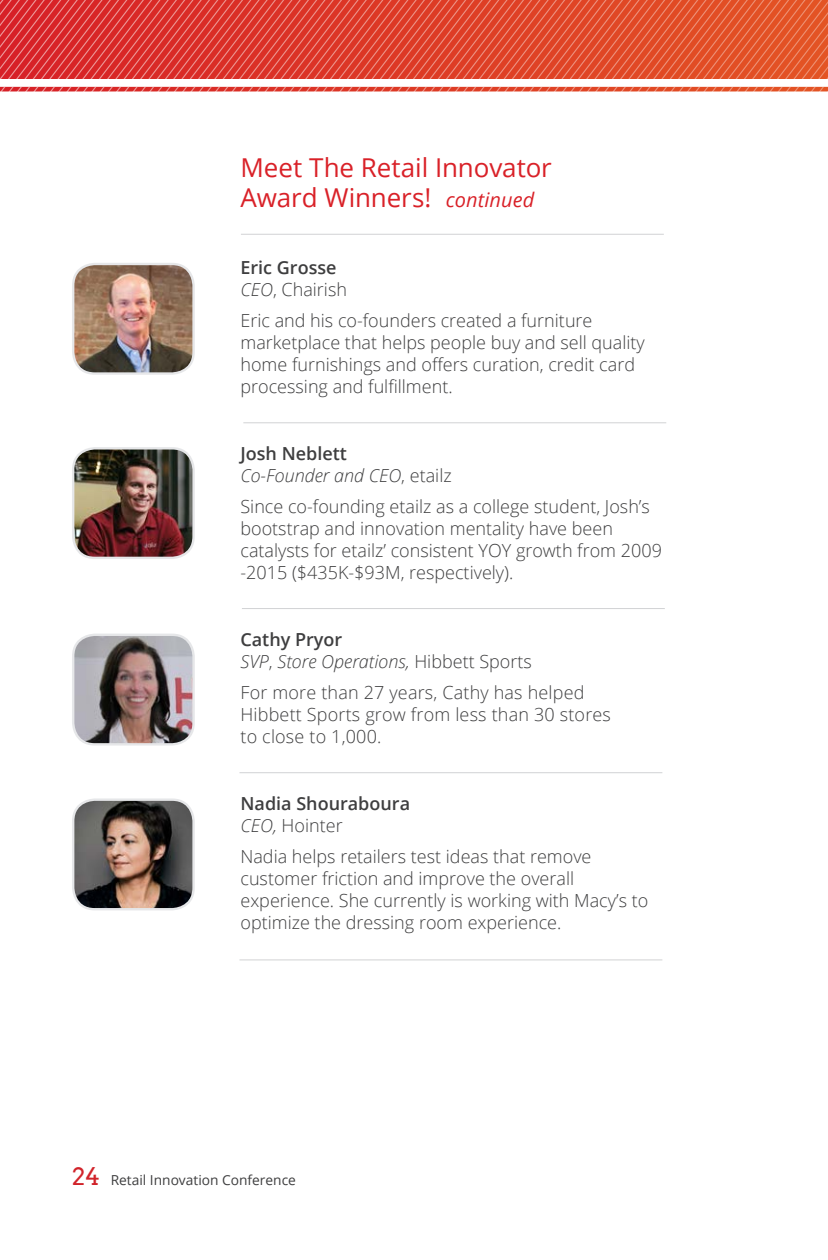
<style>
.page{position:relative;width:828px;height:1260px;background:#fff}
.page>*{position:absolute;margin:0;border:0;box-sizing:border-box;transform-origin:0 0}
.Body_copy{font:26px/30px "Open Sans";letter-spacing:-.005em;color:#d92128}
.Body_copy-2{font:300 18px/22px "Open Sans";color:#3e3e3f}
.Body_copy-3{font:italic 300 18px/22px "Open Sans";color:#3e3e3f}
.Body_copy-4{font:600 18px/22px "Open Sans";color:#3e3e3f}
.t1{font:13.8px "Open Sans";color:#3e3e3f}
.s1{font-style:italic;font-size:20px}
.s2{font-weight:300;font-style:italic}
.s3{font-weight:300}
.s4{font-weight:600;font-style:normal}
.s5{font-style:normal}
.s6{font-family:"Arvo";font-size:24.4px;color:#d1232a}
</style>
<div class="page">
<img style="left:75px;top:450px;width:117px;height:108px">
<div style="left:72px;top:447px;width:123px;height:112px;border:2px solid #e6e7e9;border-radius:22px"></div>
<img style="left:73px;top:635px;width:119px;height:108px">
<div style="left:72px;top:634px;width:123px;height:112px;border:2px solid #e6e7e9;border-radius:22px"></div>
<img style="left:75px;top:801px;width:117px;height:108px">
<div style="left:72px;top:798px;width:123px;height:112px;border:2px solid #e6e7e9;border-radius:22px"></div>
<img style="left:73px;top:264px;width:119px;height:108px">
<div style="left:72px;top:263px;width:123px;height:112px;border:2px solid #e6e7e9;border-radius:22px"></div>
<hr style="left:243px;top:422px;width:423px;height:1px;background:#d1d2d4">
<hr style="left:241px;top:234px;width:423px;height:1px;background:#d1d2d4">
<hr style="left:242px;top:608px;width:423px;height:1px;background:#d1d2d4">
<hr style="left:239px;top:772px;width:423px;height:1px;background:#d1d2d4">
<hr style="left:239px;top:959px;width:423px;height:1px;background:#d1d2d4">
<svg style="left:0;top:0;width:807px;height:78px"></svg>
<svg style="left:807px;top:0;width:21px;height:78px"></svg>
<svg style="left:0;top:87px;width:828px;height:5px"></svg>
<p class="Body_copy" style="left:240px;top:152px;width:313px">Meet The Retail Innovator<br>Award Winners! <span class="s1">continued</span></p>
<p class="Body_copy-4" style="left:240px;top:256px;width:108px">Eric Grosse<br><span class="s2">CEO</span><span class="s3">, Chairish</span></p>
<p class="Body_copy-2" style="left:240px;top:309px;width:406px">Eric and his co-founders created a furniture marketplace that helps people buy and sell quality home furnishings and offers curation, credit card processing and fulfillment.</p>
<p class="Body_copy-3" style="left:240px;top:442px;width:213px"><span class="s4">Josh Neblett<br></span>Co-Founder and CEO<span class="s5">, etailz</span></p>
<p class="Body_copy-2" style="left:240px;top:495px;width:423px">Since co-founding etailz as a college student, Josh’s bootstrap and innovation mentality have been catalysts for etailz’ consistent YOY growth from 2009 -2015 ($435K-$93M, respectively).</p>
<p class="Body_copy-3" style="left:240px;top:627px;width:293px"><span class="s4">Cathy Pryor<br></span>SVP<span class="s5">,</span> Store Operations, <span class="s5">Hibbett Sports</span></p>
<p class="Body_copy-2" style="left:240px;top:681px;width:372px">For more than 27 years, Cathy has helped<br>Hibbett Sports grow from less than 30 stores to close to 1,000.</p>
<p class="Body_copy-4" style="left:240px;top:792px;width:171px">Nadia Shouraboura<br><span class="s2">CEO,</span> <span class="s3">Hointer</span></p>
<p class="Body_copy-2" style="left:240px;top:845px;width:409px">Nadia helps retailers test ideas that remove customer friction and improve the overall experience. She currently is working with Macy’s to optimize the dressing room experience.</p>
<p class="t1" style="left:72px;top:1170px;width:225px"><span class="s6">24</span> Retail Innovation Conference</p>
</div>
